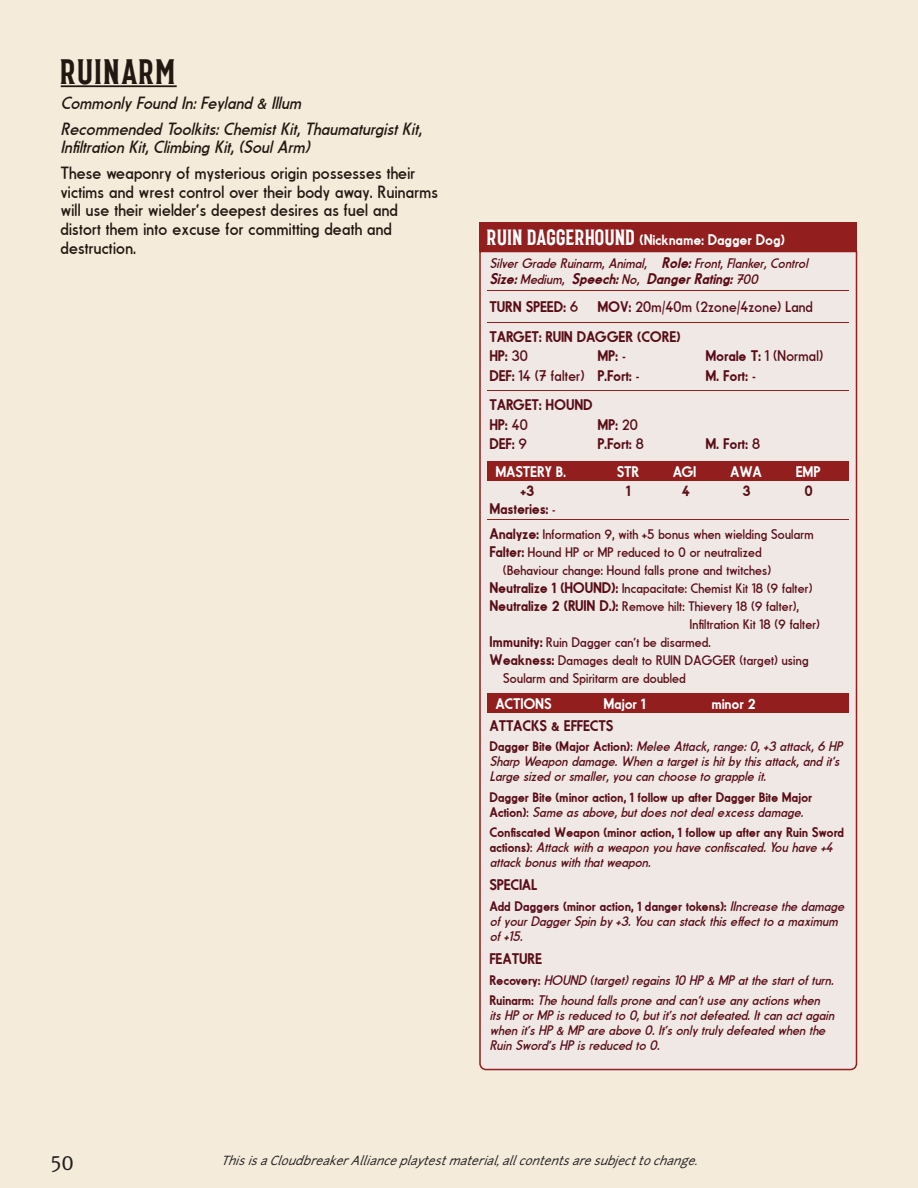
<style>
.page{position:relative;width:918px;height:1188px;background:#f4ebdb}
.page>*{position:absolute;margin:0;border:0;box-sizing:border-box;transform-origin:0 0}
.SUBTITLE{font:36px "Bonard";letter-spacing:.02em;color:#231811}
.t1{font:21px "Andada";color:#231f20}
.SUBTITLE-2{font:17.25px/18.8px "Fundamental Brigade";letter-spacing:.015em;color:#231811}
.SUBTITLE-3{font:italic 17.25px/18.8px "Fundamental Brigade";color:#231811}
.SUBTITLE-4{font:15px "Fundamental Brigade Schwer";letter-spacing:.015em;color:#590d17}
.SUBTITLE-5{font:15px "Fundamental Brigade Schwer";letter-spacing:.015em;color:#fff}
.SUBTITLE-6{font:15px "Fundamental Brigade";letter-spacing:.015em;color:#590d17}
.SUBTITLE-7{font:italic 15px "Fundamental Brigade Schwer";color:#590914}
.SUBTITLE-8{font:italic 13.5px/15px "Fundamental Brigade";color:#590d17}
.SUBTITLE-9{font:13.5px/18px "Fundamental Brigade";letter-spacing:.015em;color:#590d17}
.SUBTITLE-10{font:13.5px/15px "Fundamental Brigade Schwer";letter-spacing:.015em;color:#590d17}
.SUBTITLE-11{font:italic 13.5px "Fundamental Brigade";color:#590914}
.t2{font:italic 12px "Junction";color:#231f20}
.s1{font-family:"Bonard";font-size:22.5px}
.s2{font-family:"Fundamental Brigade Schwer";font-size:15px}
.s3{font-family:"Fundamental Brigade";font-size:13.5px}
.s4{font-family:"Fundamental Brigade"}
.s5{font-family:"Fundamental Brigade Schwer"}
.s6{font-family:"Fundamental Brigade Schwer";font-style:normal}
.s7{font-style:normal}
.s8{font-family:"Fundamental Brigade";font-style:italic}
</style>
<div class="page">
<hr style="left:61px;top:85px;width:116px;height:2px;background:#231811">
<div style="left:479px;top:250px;width:379px;height:821px;background:#f0e8e5"></div>
<div style="left:479px;top:223px;width:378px;height:29px;background:#921e1e"></div>
<hr style="left:487px;top:520px;width:362px;height:1px;background:#921e1e">
<hr style="left:487px;top:290px;width:362px;height:1px;background:#921e1e">
<hr style="left:487px;top:322px;width:362px;height:1px;background:#921e1e">
<hr style="left:487px;top:390px;width:362px;height:1px;background:#921e1e">
<div style="left:487px;top:462px;width:362px;height:19px;background:#921e1e"></div>
<div style="left:487px;top:693px;width:362px;height:20px;background:#921e1e"></div>
<p class="SUBTITLE" style="left:61px;top:54px;width:117px">RUINARM</p>
<p class="SUBTITLE-3" style="left:61px;top:94px;width:246px">CommonlyFound In:Feyland &amp; Illum</p>
<p class="SUBTITLE-3" style="left:61px;top:119px;width:367px">Recommended Toolkits:ChemistKit,ThaumaturgistKit,<br>Infiltration Kit,Climbing Kit,(SoulArm)</p>
<p class="SUBTITLE-2" style="left:61px;top:163px;width:379px">These weaponry of mysterious origin possesses their victims and wrest control over their body away. Ruinarms will use their wielder’s deepest desires as fuel and distort them into excuse for committing death and destruction.</p>
<p class="SUBTITLE-5" style="left:487px;top:231px;width:299px"><span class="s1">RUIN DAGGERHOUND</span> (Nickname: Dagger Dog)</p>
<p class="SUBTITLE-11" style="left:490px;top:255px;width:323px">SilverGrade Ruinarm,Animal, <span class="s2">Role:</span>Front,Flanker,Control</p>
<p class="SUBTITLE-7" style="left:490px;top:270px;width:273px">Size:<span class="s3">Medium,</span> Speech:<span class="s3">No,</span> DangerRating:<span class="s3">700</span></p>
<p class="SUBTITLE-4" style="left:490px;top:298px;width:90px">TURN SPEED: <span class="s4">6</span></p>
<p class="SUBTITLE-6" style="left:598px;top:298px;width:217px"><span class="s5">MOV:</span> 20m/40m (2zone/4zone) Land</p>
<p class="SUBTITLE-4" style="left:490px;top:327px;width:192px">TARGET: RUIN DAGGER (CORE)</p>
<p class="SUBTITLE-4" style="left:490px;top:347px;width:40px">HP: <span class="s4">30</span></p>
<p class="SUBTITLE-4" style="left:598px;top:347px;width:30px">MP: <span class="s4">-</span></p>
<p class="SUBTITLE-6" style="left:706px;top:347px;width:119px"><span class="s5">Morale T:</span> 1 (Normal)</p>
<p class="SUBTITLE-6" style="left:490px;top:367px;width:151px"><span class="s5">DEF:</span> 14 (7 falter) <span class="s5">P.Fort:</span> -</p>
<p class="SUBTITLE-4" style="left:706px;top:366px;width:52px">M. Fort: <span class="s4">-</span></p>
<p class="SUBTITLE-4" style="left:490px;top:396px;width:104px">TARGET: HOUND</p>
<p class="SUBTITLE-4" style="left:490px;top:416px;width:40px">HP: <span class="s4">40</span></p>
<p class="SUBTITLE-4" style="left:598px;top:416px;width:42px">MP: <span class="s4">20</span></p>
<p class="SUBTITLE-4" style="left:490px;top:435px;width:38px">DEF: <span class="s4">9</span></p>
<p class="SUBTITLE-4" style="left:598px;top:435px;width:48px">P.Fort: <span class="s4">8</span></p>
<p class="SUBTITLE-4" style="left:706px;top:435px;width:56px">M. Fort: <span class="s4">8</span></p>
<p class="SUBTITLE-4" style="left:521px;top:481px;width:15px">+3</p>
<p class="SUBTITLE-4" style="left:626px;top:481px;width:5px">1</p>
<p class="SUBTITLE-4" style="left:682px;top:481px;width:9px">4</p>
<p class="SUBTITLE-4" style="left:743px;top:481px;width:9px">3</p>
<p class="SUBTITLE-4" style="left:805px;top:481px;width:10px">0</p>
<p class="SUBTITLE-5" style="left:496px;top:463px;width:72px">MASTERY B.</p>
<p class="SUBTITLE-5" style="left:617px;top:463px;width:24px">STR</p>
<p class="SUBTITLE-5" style="left:673px;top:463px;width:25px">AGI</p>
<p class="SUBTITLE-5" style="left:730px;top:463px;width:33px">AWA</p>
<p class="SUBTITLE-5" style="left:796px;top:463px;width:26px">EMP</p>
<p class="SUBTITLE-4" style="left:490px;top:500px;width:67px">Masteries: <span class="s3">-</span></p>
<p class="SUBTITLE-9" style="left:490px;top:525px;width:325px"><span class="s2">Analyze:</span> Information 9, with +5 bonus when wielding Soularm</p>
<p class="SUBTITLE-9" style="left:490px;top:543px;width:273px"><span class="s2">Falter:</span> Hound HP or MP reduced to 0 or neutralized</p>
<p class="SUBTITLE-9" style="left:503px;top:561px;width:269px">(Behaviour change: Hound falls prone and twitches)</p>
<p class="SUBTITLE-9" style="left:490px;top:579px;width:324px"><span class="s2">Neutralize 1 (HOUND):</span> Incapacitate: Chemist Kit 18 (9 falter)</p>
<p class="SUBTITLE-9" style="left:490px;top:597px;width:311px"><span class="s2">Neutralize 2 (RUIN D.):</span> Remove hilt: Thievery 18 (9 falter),</p>
<p class="SUBTITLE-9" style="left:690px;top:615px;width:131px">Infiltration Kit 18 (9 falter)</p>
<p class="SUBTITLE-9" style="left:490px;top:633px;width:223px"><span class="s2">Immunity:</span> Ruin Dagger can’t be disarmed.</p>
<p class="SUBTITLE-9" style="left:503px;top:651px;width:307px;text-indent:-14px"><span class="s2">Weakness:</span> Damages dealt to RUIN DAGGER (target) using<br>Soularm and Spiritarm are doubled</p>
<p class="SUBTITLE-4" style="left:490px;top:717px;width:125px">ATTACKS &amp; EFFECTS</p>
<p class="SUBTITLE-8" style="left:490px;top:739px;width:357px"><span class="s6">D a g g e r B i t e ( M a j o r A c t i o n )</span> <span class="s7">:</span> Melee Attack,range:0,+3 attack,6 HP<br>Sharp Weapon damage.When a targetishitbythisattack,and it’s<br>Large sized orsmaller,you can choose to grapple it.</p>
<p class="SUBTITLE-10" style="left:490px;top:789px;width:324px">Dagger Bite (minor action, 1 follow up after Dagger Bite Major<br>A c t i o n ) <span class="s4">:</span> <span class="s8">Same asabove,butdoesnotdealexcessdamage.</span></p>
<p class="SUBTITLE-8" style="left:490px;top:825px;width:356px"><span class="s6">Confiscated Weapon (minor action, 1 follow up after any Ruin Sword a c t i o n s )</span> <span class="s7">:</span> Attack with a weapon you have confiscated.You have +4 attack bonuswith thatweapon.</p>
<p class="SUBTITLE-4" style="left:490px;top:876px;width:49px">SPECIAL</p>
<p class="SUBTITLE-8" style="left:490px;top:899px;width:359px"><span class="s6">Add Daggers (minor action, 1 danger tokens):</span> IIncrease the damage ofyourDaggerSpin by+3.You can stack thiseffectto a maximum of+15.</p>
<p class="SUBTITLE-4" style="left:490px;top:950px;width:54px">FEATURE</p>
<p class="SUBTITLE-8" style="left:490px;top:972px;width:348px"><span class="s6">R e c o v e r y :</span> HOUND (target)regains10 HP &amp; MP atthe startofturn.</p>
<p class="SUBTITLE-8" style="left:490px;top:993px;width:349px"><span class="s6">R u i n a r m :</span> The hound fallsprone and can’tuse anyactionswhen itsHP orMP isreduced to 0,butit’snotdefeated.Itcan actagain when it’sHP &amp; MP are above 0.It’sonlytrulydefeated when the Ruin Sword’sHP isreduced to 0.</p>
<p class="SUBTITLE-5" style="left:496px;top:694px;width:57px">ACTIONS</p>
<p class="SUBTITLE-5" style="left:604px;top:694px;width:43px">Major 1</p>
<p class="SUBTITLE-5" style="left:712px;top:694px;width:46px">minor 2</p>
<h2 class="t1" style="left:51px;top:1150px;width:24px">50</h2>
<p class="t2" style="left:221px;top:1153px;width:483px">ThisisaCloudbreakerAllianceplaytestmaterial,allcontentsaresubjecttochange.</p>
</div>
